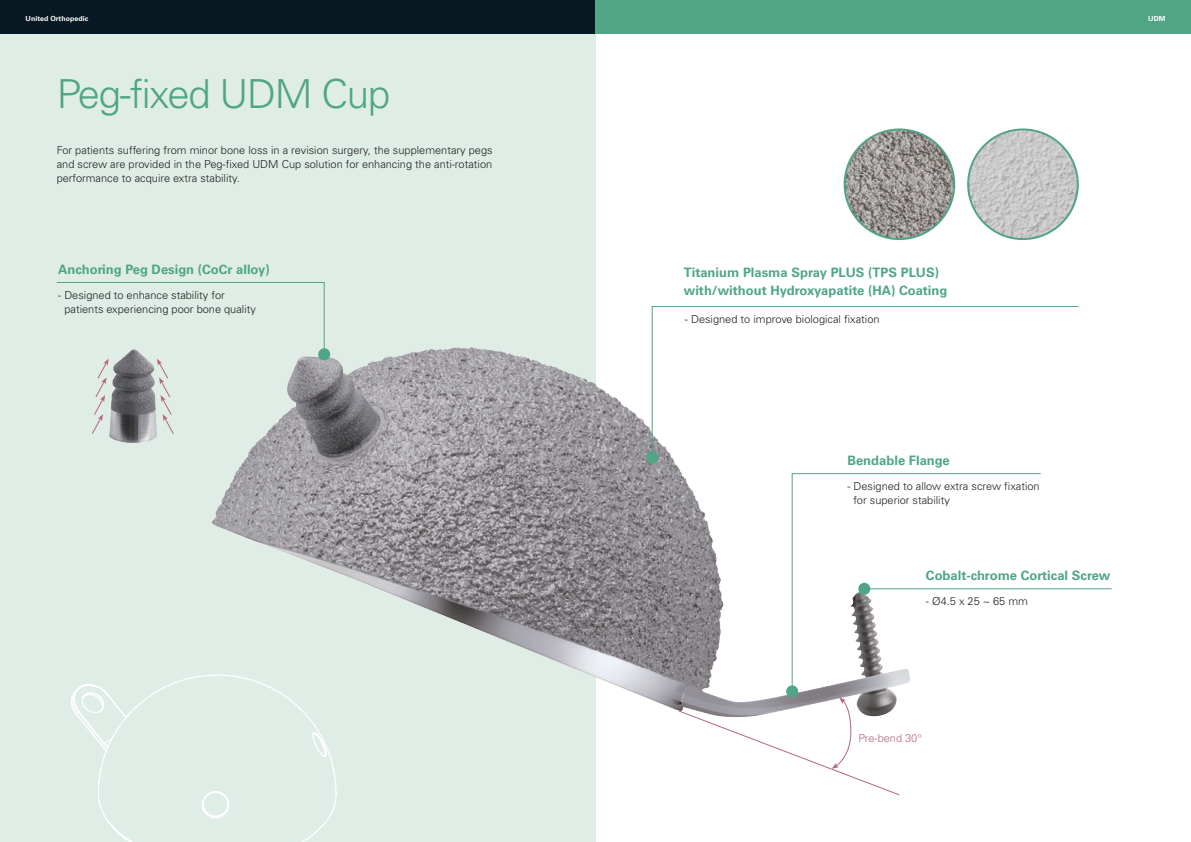
<style>
.page{position:relative;width:1191px;height:842px;background:#fff}
.page>*{position:absolute;margin:0;border:0;box-sizing:border-box;transform-origin:0 0}
.大標{font:300 40px "Univers LT Pro 45";letter-spacing:-.03em;color:#4fa586}
.小標{font:700 13px "Univers LT Pro 65";color:#4fa586}
.內文{font:300 11px/14px "Univers LT Pro 45";color:#231f20}
.內文-2{font:300 11px "Univers LT Pro 45";color:#b4677b}
.t1{font:700 7px "Univers LT Pro 65";letter-spacing:.01em;color:#fff}
</style>
<div class="page">
<div style="left:0;top:0;width:595px;height:34px;background:#071822"></div>
<div style="left:595px;top:0;width:596px;height:34px;background:#4fa586"></div>
<div style="left:0;top:34px;width:595px;height:808px;background:#dfede6"></div>
<img style="left:156px;top:300px;width:741px;height:436px">
<img style="left:109px;top:434px;width:47px;height:8px">
<div style="left:318px;top:348px;width:12px;height:12px;background:#4fa586;border-radius:50%"></div>
<svg style="left:56px;top:282px;width:269px;height:152px"></svg>
<svg style="left:71px;top:674px;width:266px;height:168px"></svg>
<img style="left:844px;top:129px;width:110px;height:110px;border-radius:55px">
<div style="left:843px;top:128px;width:112px;height:112px;border:2px solid #4fa586;border-radius:50%"></div>
<img style="left:968px;top:129px;width:109px;height:110px;border-radius:55px">
<div style="left:967px;top:128px;width:111px;height:112px;border:2px solid #4fa586;border-radius:50%"></div>
<svg style="left:791px;top:473px;width:250px;height:219px"></svg>
<div style="left:786px;top:685px;width:12px;height:12px;background:#4fa586;border-radius:50%"></div>
<hr style="left:864px;top:588px;width:247px;height:1px;background:#4fa586">
<div style="left:858px;top:583px;width:12px;height:12px;background:#4fa586;border-radius:50%"></div>
<svg style="left:678px;top:697px;width:222px;height:99px"></svg>
<svg style="left:651px;top:306px;width:428px;height:153px"></svg>
<div style="left:646px;top:452px;width:12px;height:12px;background:#4fa586;border-radius:50%"></div>
<p class="t1" style="left:26px;top:14px;width:64px">United Orthopedic</p>
<p class="t1" style="left:1148px;top:14px;width:19px">UDM</p>
<p class="大標" style="left:57px;top:68px;width:335px">Peg-fixed UDM Cup</p>
<p class="內文" style="left:57px;top:143px;width:437px;text-align:justify">For patients suffering from minor bone loss in a revision surgery, the supplementary pegs and screw are provided in the Peg-fixed UDM Cup solution for enhancing the anti-rotation performance to acquire extra stability.</p>
<p class="小標" style="left:58px;top:260px;width:213px">Anchoring Peg Design (CoCr alloy)</p>
<p class="內文" style="left:64px;top:287px;width:193px;text-indent:-6px">- Designed to enhance stability for patients experiencing poor bone quality</p>
<p class="小標" style="left:684px;top:263px;width:257px">Titanium Plasma Spray PLUS (TPS PLUS)</p>
<p class="小標" style="left:684px;top:282px;width:265px">with/without Hydroxyapatite (HA) Coating</p>
<p class="內文" style="left:685px;top:312px;width:196px">- Designed to improve biological fixation</p>
<p class="小標" style="left:847px;top:451px;width:104px">Bendable Flange</p>
<p class="內文" style="left:853px;top:479px;width:188px;text-indent:-6px">- Designed to allow extra screw fixation for superior stability</p>
<p class="小標" style="left:926px;top:566px;width:186px">Cobalt-chrome Cortical Screw</p>
<p class="內文" style="left:926px;top:594px;width:104px">- Ø4.5 x 25 ~ 65 mm</p>
<p class="內文-2" style="left:858px;top:731px;width:65px">Pre-bend 30°</p>
</div>
